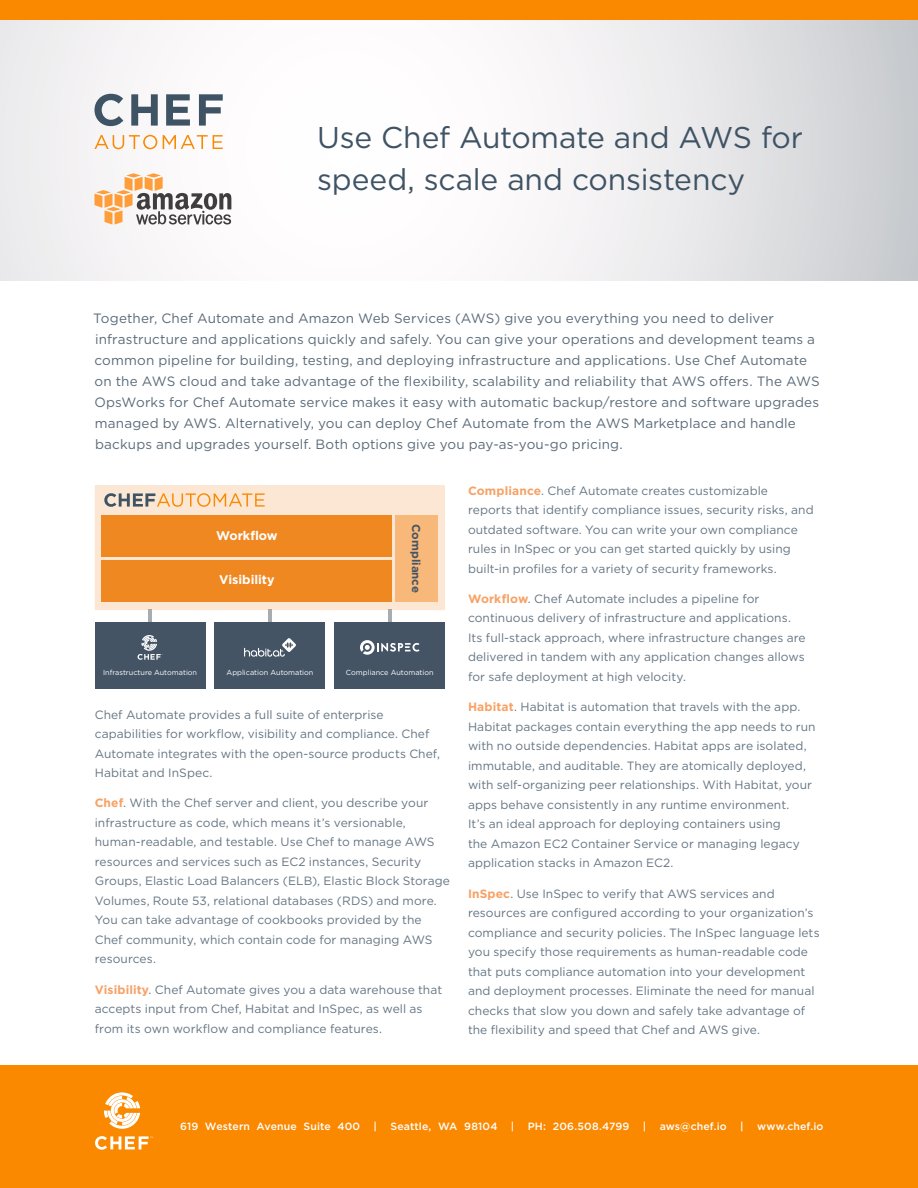
<style>
.page{position:relative;width:918px;height:1188px;background:#fff}
.page>*{position:absolute;margin:0;border:0;box-sizing:border-box;transform-origin:0 0}
.Main_header{font:30px/42px "Gotham";letter-spacing:-.005em;color:#3e5364}
.Intro{font:13.5px/21px "Gotham";letter-spacing:.01em;color:#5a6b79}
.t1{font:700 12.45px "Gotham";color:#fff}
.t2{font:12px/19.5px "Gotham";letter-spacing:.005em;color:#3e5364}
.t3{font:700 11.4px "Gotham";color:#445465}
.t4{font:500 10.5px "Gotham";letter-spacing:.01em;color:#fff}
.t5{font:7.35px "Gotham";color:#fff}
.s1{font-weight:700;color:#f58b3f}
</style>
<div class="page">
<svg style="left:0;top:20px;width:918px;height:261px"></svg>
<svg style="left:94px;top:135px;width:63px;height:14px"></svg>
<svg style="left:163px;top:135px;width:60px;height:14px"></svg>
<svg style="left:94px;top:94px;width:29px;height:32px"></svg>
<svg style="left:131px;top:94px;width:27px;height:32px"></svg>
<svg style="left:166px;top:94px;width:24px;height:32px"></svg>
<svg style="left:199px;top:94px;width:24px;height:32px"></svg>
<svg style="left:94px;top:173px;width:137px;height:52px"></svg>
<div style="left:0;top:0;width:918px;height:20px;background:#fa8900"></div>
<div style="left:0;top:1065px;width:918px;height:123px;background:#fa8900"></div>
<svg style="left:95px;top:1136px;width:58px;height:13px"></svg>
<svg style="left:104px;top:1092px;width:36px;height:37px"></svg>
<hr style="left:148px;top:610px;width:3px;height:59px;background:#a6acaf">
<hr style="left:388px;top:610px;width:4px;height:59px;background:#a6acaf">
<hr style="left:269px;top:610px;width:3px;height:59px;background:#a6acaf">
<div style="left:95px;top:485px;width:350px;height:125px;background:#fbe7d3"></div>
<svg style="left:104px;top:493px;width:161px;height:14px;background:#dfc19f"></svg>
<div style="left:102px;top:515px;width:290px;height:42px;background:#f08821"></div>
<div style="left:102px;top:560px;width:290px;height:42px;background:#f08821"></div>
<div style="left:395px;top:515px;width:43px;height:87px;background:#f7b879"></div>
<div style="left:95px;top:622px;width:110px;height:67px;background:#445465"></div>
<div style="left:334px;top:622px;width:111px;height:67px;background:#445465"></div>
<div style="left:215px;top:622px;width:110px;height:67px;background:#445465"></div>
<svg style="left:138px;top:635px;width:25px;height:25px"></svg>
<svg style="left:360px;top:640px;width:60px;height:15px"></svg>
<svg style="left:244px;top:638px;width:52px;height:19px"></svg>
<p class="Main_header" style="left:317px;top:116px;width:487px">Use Chef Automate and AWS for speed, scale and consistency</p>
<p class="Intro" style="left:93px;top:308px;width:728px">Together, Chef Automate and Amazon Web Services (AWS) give you everything you need to deliver infrastructure and applications quickly and safely. You can give your operations and development teams a common pipeline for building, testing, and deploying infrastructure and applications. Use Chef Automate on the AWS cloud and take advantage of the flexibility, scalability and reliability that AWS offers. The AWS OpsWorks for Chef Automate service makes it easy with automatic backup/restore and software upgrades managed by AWS. Alternatively, you can deploy Chef Automate from the AWS Marketplace and handle backups and upgrades yourself. Both options give you pay-as-you-go pricing.</p>
<p class="t1" style="left:216px;top:527px;width:63px">Workflow</p>
<p class="t1" style="left:219px;top:571px;width:57px">Visibility</p>
<p class="t3" style="left:424px;top:524px;width:70px;rotate:90deg">Compliance</p>
<p class="t5" style="left:103px;top:668px;width:96px">Infrastructure Automation</p>
<p class="t5" style="left:227px;top:668px;width:88px">Application Automation</p>
<p class="t5" style="left:346px;top:668px;width:89px">Compliance Automation</p>
<p class="t2" style="left:95px;top:704px;width:347px">Chef Automate provides a full suite of enterprise capabilities for workflow, visibility and compliance. Chef Automate integrates with the open-source products Chef, Habitat and InSpec.</p>
<p class="t2" style="left:95px;top:793px;width:357px"><span class="s1">Chef</span>. With the Chef server and client, you describe your infrastructure as code, which means it’s versionable, human-readable, and testable. Use Chef to manage AWS resources and services such as EC2 instances, Security Groups, Elastic Load Balancers (ELB), Elastic Block Storage Volumes, Route 53, relational databases (RDS) and more.<br>You can take advantage of cookbooks provided by the Chef community, which contain code for managing AWS resources.</p>
<p class="t2" style="left:95px;top:979px;width:349px"><span class="s1">Visibility</span>. Chef Automate gives you a data warehouse that accepts input from Chef, Habitat and InSpec, as well as from its own workflow and compliance features.</p>
<p class="t2" style="left:468px;top:480px;width:347px"><span class="s1">Compliance</span>. Chef Automate creates customizable reports that identify compliance issues, security risks, and outdated software. You can write your own compliance rules in InSpec or you can get started quickly by using built-in profiles for a variety of security frameworks.</p>
<p class="t2" style="left:468px;top:589px;width:339px"><span class="s1">Workflow</span>. Chef Automate includes a pipeline for continuous delivery of infrastructure and applications.<br>Its full-stack approach, where infrastructure changes are delivered in tandem with any application changes allows for safe deployment at high velocity.</p>
<p class="t2" style="left:468px;top:697px;width:349px"><span class="s1">Habitat</span>. Habitat is automation that travels with the app.<br>Habitat packages contain everything the app needs to run with no outside dependencies. Habitat apps are isolated, immutable, and auditable. They are atomically deployed, with self-organizing peer relationships. With Habitat, your apps behave consistently in any runtime environment.<br>It’s an ideal approach for deploying containers using<br>the Amazon EC2 Container Service or managing legacy application stacks in Amazon EC2.</p>
<p class="t2" style="left:468px;top:883px;width:353px"><span class="s1">InSpec</span>. Use InSpec to verify that AWS services and resources are configured according to your organization’s compliance and security policies. The InSpec language lets you specify those requirements as human-readable code that puts compliance automation into your development and deployment processes. Eliminate the need for manual checks that slow you down and safely take advantage of the flexibility and speed that Chef and AWS give.</p>
<p class="t4" style="left:180px;top:1120px;width:182px">619 Western Avenue Suite 400</p>
<p class="t4" style="left:374px;top:1120px;width:5px">|</p>
<p class="t4" style="left:391px;top:1120px;width:109px">Seattle, WA 98104</p>
<p class="t4" style="left:511px;top:1120px;width:5px">|</p>
<p class="t4" style="left:528px;top:1120px;width:103px">PH: 206.508.4799</p>
<p class="t4" style="left:643px;top:1120px;width:5px">|</p>
<p class="t4" style="left:660px;top:1120px;width:69px">aws@chef.io</p>
<p class="t4" style="left:740px;top:1120px;width:5px">|</p>
<p class="t4" style="left:757px;top:1120px;width:68px">www.chef.io</p>
</div>
